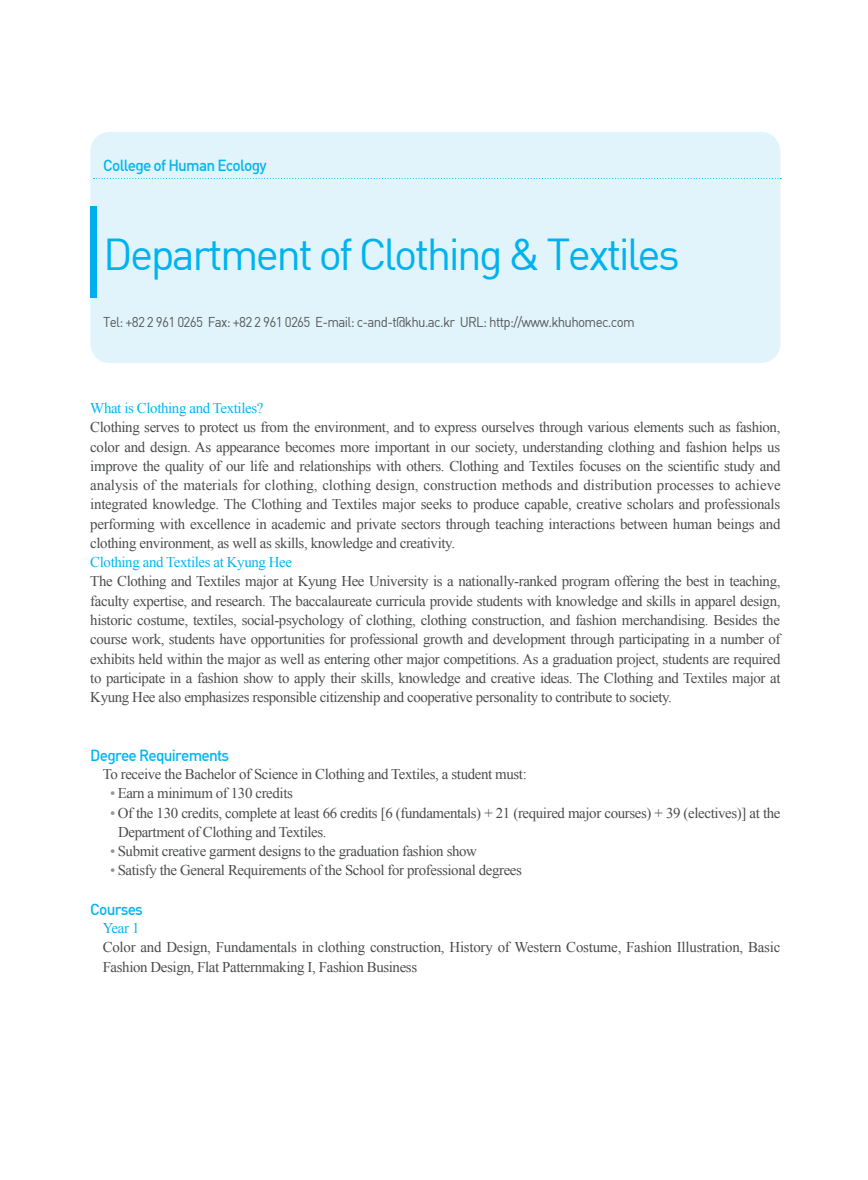
<style>
.page{position:relative;width:868px;height:1180px;background:#fff}
.page>*{position:absolute;margin:0;border:0;box-sizing:border-box;transform-origin:0 0}
.t1{font:43.75px "Dinreg";letter-spacing:-.06em;color:#00b3ef}
.t2{font:15.75px "Dinmed";letter-spacing:-.05em;color:#00b6f0}
.t3{font:14.88px/19.2px "Times New Roman";letter-spacing:-.025em;color:#4b4c4d;text-align:justify}
.t4{font:14.88px "Times New Roman";letter-spacing:-.025em;color:#00b6f0}
.t5{font:14px "Dinreg";letter-spacing:-.05em;color:#57585a;scale:.95 1}
.s1{color:#939598}
</style>
<div class="page">
<div style="left:90px;top:132px;width:690px;height:231px;background:#e1f4fc;border-radius:20px"></div>
<div style="left:90px;top:206px;width:7px;height:92px;background:#00aeef"></div>
<svg style="left:94px;top:178px;width:687px;height:1px"></svg>
<p class="t2" style="left:103px;top:155px;width:165px">College of Human Ecology</p>
<h1 class="t1" style="left:103px;top:226px;width:578px">Department of Clothing &amp; Textiles</h1>
<p class="t5" style="left:103px;top:313px;width:561px">Tel: +82 2 961 0265 Fax: +82 2 961 0265 E-mail: c-and-t@khu.ac.kr URL: http://www.khuhomec.com</p>
<p class="t4" style="left:90px;top:398px;width:175px">What is Clothing and Textiles?</p>
<p class="t3" style="left:90px;top:417px;width:691px">Clothing serves to protect us from the environment, and to express ourselves through various elements such as fashion, color and design. As appearance becomes more important in our society, understanding clothing and fashion helps us improve the quality of our life and relationships with others. Clothing and Textiles focuses on the scientific study and analysis of the materials for clothing, clothing design, construction methods and distribution processes to achieve integrated knowledge. The Clothing and Textiles major seeks to produce capable, creative scholars and professionals performing with excellence in academic and private sectors through teaching interactions between human beings and clothing environment, as well as skills, knowledge and creativity.</p>
<p class="t4" style="left:90px;top:552px;width:203px">Clothing and Textiles at Kyung Hee</p>
<p class="t3" style="left:90px;top:571px;width:691px">The Clothing and Textiles major at Kyung Hee University is a nationally-ranked program offering the best in teaching, faculty expertise, and research. The baccalaureate curricula provide students with knowledge and skills in apparel design, historic costume, textiles, social-psychology of clothing, clothing construction, and fashion merchandising. Besides the course work, students have opportunities for professional growth and development through participating in a number of exhibits held within the major as well as entering other major competitions. As a graduation project, students are required to participate in a fashion show to apply their skills, knowledge and creative ideas. The Clothing and Textiles major at Kyung Hee also emphasizes responsible citizenship and cooperative personality to contribute to society.</p>
<p class="t2" style="left:90px;top:745px;width:140px">Degree Requirements</p>
<p class="t3" style="left:103px;top:764px;width:425px">To receive the Bachelor of Science in Clothing and Textiles, a student must:</p>
<p class="t3" style="left:110px;top:783px;width:184px"><span class="s1">•</span> Earn a minimum of 130 credits</p>
<p class="t3" style="left:118px;top:802px;width:663px;text-indent:-8px"><span class="s1">•</span> Of the 130 credits, complete at least 66 credits [6 (fundamentals) + 21 (required major courses) + 39 (electives)] at the<br>Department of Clothing and Textiles.</p>
<p class="t3" style="left:110px;top:841px;width:368px"><span class="s1">•</span> Submit creative garment designs to the graduation fashion show</p>
<p class="t3" style="left:110px;top:860px;width:413px"><span class="s1">•</span> Satisfy the General Requirements of the School for professional degrees</p>
<p class="t2" style="left:90px;top:899px;width:54px">Courses</p>
<p class="t4" style="left:103px;top:918px;width:38px">Year 1</p>
<p class="t3" style="left:103px;top:937px;width:679px">Color and Design, Fundamentals in clothing construction, History of Western Costume, Fashion Illustration, Basic<br>Fashion Design, Flat Patternmaking I, Fashion Business</p>
</div>
